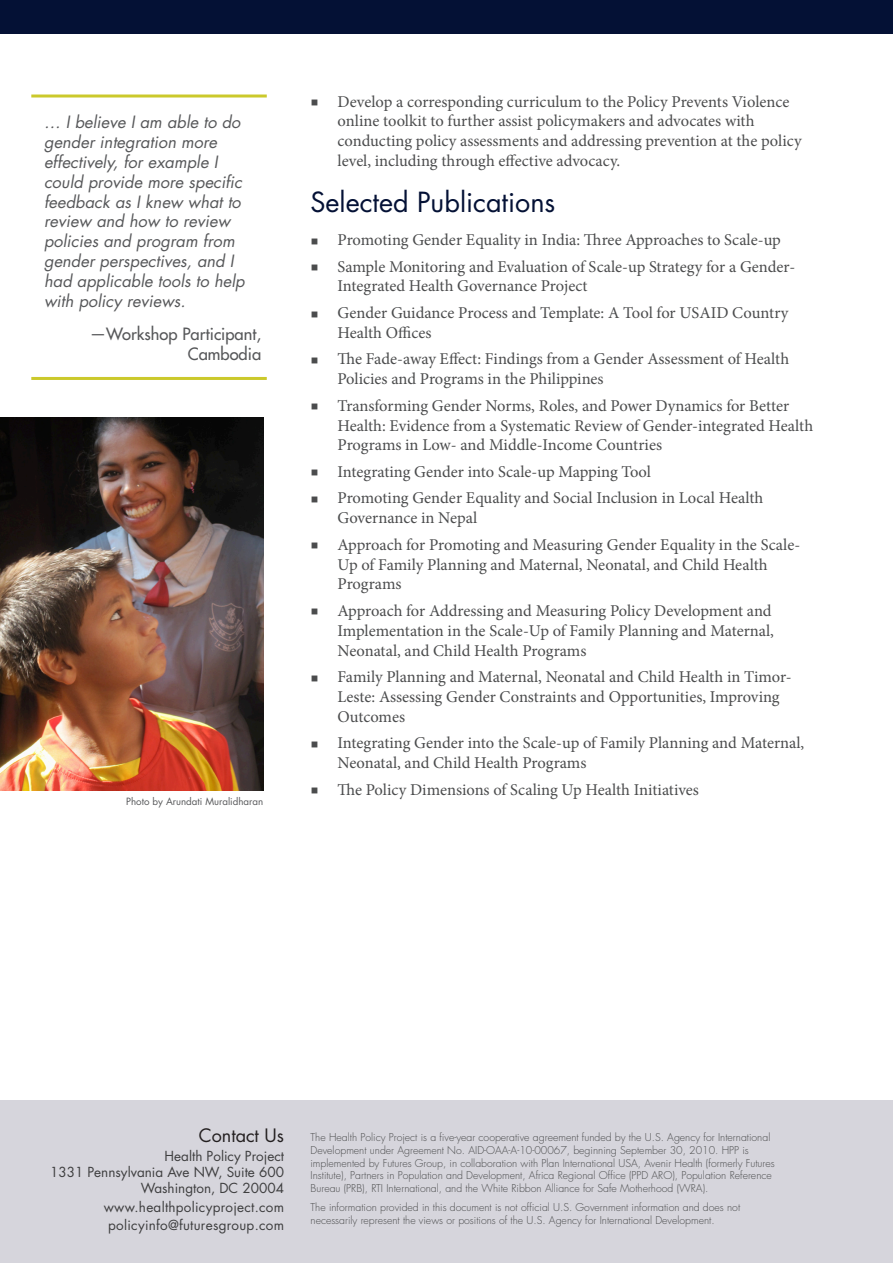
<style>
.page{position:relative;width:893px;height:1263px;background:#fff}
.page>*{position:absolute;margin:0;border:0;box-sizing:border-box;transform-origin:0 0}
.Heading_1{font:27px "Futura Std";color:#041135}
.t1{font:18px "Futura Std";color:#231f20}
.t2{font:16.5px/19.8px "Minion Pro";color:#4b4c4d}
.Callout_Text{font:italic 16.5px/19.8px "Futura Std";color:#57585a}
.Callout_Text-2{font:500 16.5px/19.8px "Futura Std";color:#57585a;text-align:right}
.Contact_Body{font:13.5px/16.2px "Futura Std";color:#3e3e3f;text-align:right}
.Contact_Body-2{font:13.5px "Futura Std";letter-spacing:.02em;color:#3e3e3f}
.Fine_Print{font:300 10.5px/12.6px "Futura Std";color:#4b4c4d}
.t3{font:9.75px "Futura Std";color:#57585a}
</style>
<div class="page">
<div style="left:0;top:0;width:893px;height:34px;background:#041135"></div>
<div style="left:0;top:1100px;width:893px;height:163px;background:#d6d5dc"></div>
<hr style="left:31px;top:95px;width:236px;height:3px;background:#cbc92b">
<hr style="left:31px;top:377px;width:236px;height:3px;background:#cbc92b">
<img style="left:0;top:417px;width:263px;height:373px">
<p class="Callout_Text" style="left:44px;top:113px;width:202px">… I believe I am able to do gender integration more effectively, for example I could provide more specific feedback as I knew what to review and how to review policies and program from gender perspectives, and I had applicable tools to help with policy reviews.</p>
<p class="Callout_Text-2" style="left:90px;top:324px;width:173px">—Workshop Participant,<br>Cambodia</p>
<p class="t3" style="left:126px;top:795px;width:139px">Photo by Arundati Muralidharan</p>
<p class="t2" style="left:338px;top:91px;width:466px">Develop a corresponding curriculum to the Policy Prevents Violence online toolkit to further assist policymakers and advocates with conducting policy assessments and addressing prevention at the policy level, including through effective advocacy.</p>
<p class="Heading_1" style="left:310px;top:185px;width:246px">Selected Publications</p>
<p class="t2" style="left:338px;top:230px;width:445px">Promoting Gender Equality in India: Three Approaches to Scale-up</p>
<p class="t2" style="left:338px;top:257px;width:459px">Sample Monitoring and Evaluation of Scale-up Strategy for a Gender-<br>Integrated Health Governance Project</p>
<p class="t2" style="left:338px;top:303px;width:452px">Gender Guidance Process and Template: A Tool for USAID Country<br>Health Offices</p>
<p class="t2" style="left:338px;top:349px;width:453px">The Fade-away Effect: Findings from a Gender Assessment of Health<br>Policies and Programs in the Philippines</p>
<p class="t2" style="left:338px;top:396px;width:477px">Transforming Gender Norms, Roles, and Power Dynamics for Better<br>Health: Evidence from a Systematic Review of Gender-integrated Health<br>Programs in Low- and Middle-Income Countries</p>
<p class="t2" style="left:338px;top:462px;width:315px">Integrating Gender into Scale-up Mapping Tool</p>
<p class="t2" style="left:338px;top:488px;width:427px">Promoting Gender Equality and Social Inclusion in Local Health<br>Governance in Nepal</p>
<p class="t2" style="left:338px;top:535px;width:464px">Approach for Promoting and Measuring Gender Equality in the Scale-<br>Up of Family Planning and Maternal, Neonatal, and Child Health<br>Programs</p>
<p class="t2" style="left:338px;top:601px;width:438px">Approach for Addressing and Measuring Policy Development and<br>Implementation in the Scale-Up of Family Planning and Maternal,<br>Neonatal, and Child Health Programs</p>
<p class="t2" style="left:338px;top:667px;width:456px">Family Planning and Maternal, Neonatal and Child Health in Timor-<br>Leste: Assessing Gender Constraints and Opportunities, Improving<br>Outcomes</p>
<p class="t2" style="left:338px;top:733px;width:468px">Integrating Gender into the Scale-up of Family Planning and Maternal,<br>Neonatal, and Child Health Programs</p>
<p class="t2" style="left:338px;top:779px;width:363px">The Policy Dimensions of Scaling Up Health Initiatives</p>
<p class="t1" style="left:199px;top:1124px;width:87px">Contact Us</p>
<p class="Fine_Print" style="left:310px;top:1131px;width:466px">The Health Policy Project is a five-year cooperative agreement funded by the U.S. Agency for International Development under Agreement No. AID-OAA-A-10-00067, beginning September 30, 2010. HPP is implemented by Futures Group, in collaboration with Plan International USA, Avenir Health (formerly Futures Institute), Partners in Population and Development, Africa Regional Office (PPD ARO), Population Reference Bureau (PRB), RTI International, and the White Ribbon Alliance for Safe Motherhood (WRA).</p>
<p class="Fine_Print" style="left:310px;top:1201px;width:431px">The information provided in this document is not official U.S. Government information and does not necessarily represent the views or positions of the U.S. Agency for International Development.</p>
<p class="Contact_Body" style="left:50px;top:1148px;width:235px">Health Policy Project<br>1331 Pennsylvania Ave NW, Suite 600<br>Washington, DC 20004</p>
<p class="Contact_Body-2" style="left:104px;top:1198px;width:182px">www.healthpolicyproject.com</p>
<p class="Contact_Body-2" style="left:108px;top:1216px;width:177px">policyinfo@futuresgroup.com</p>
</div>
